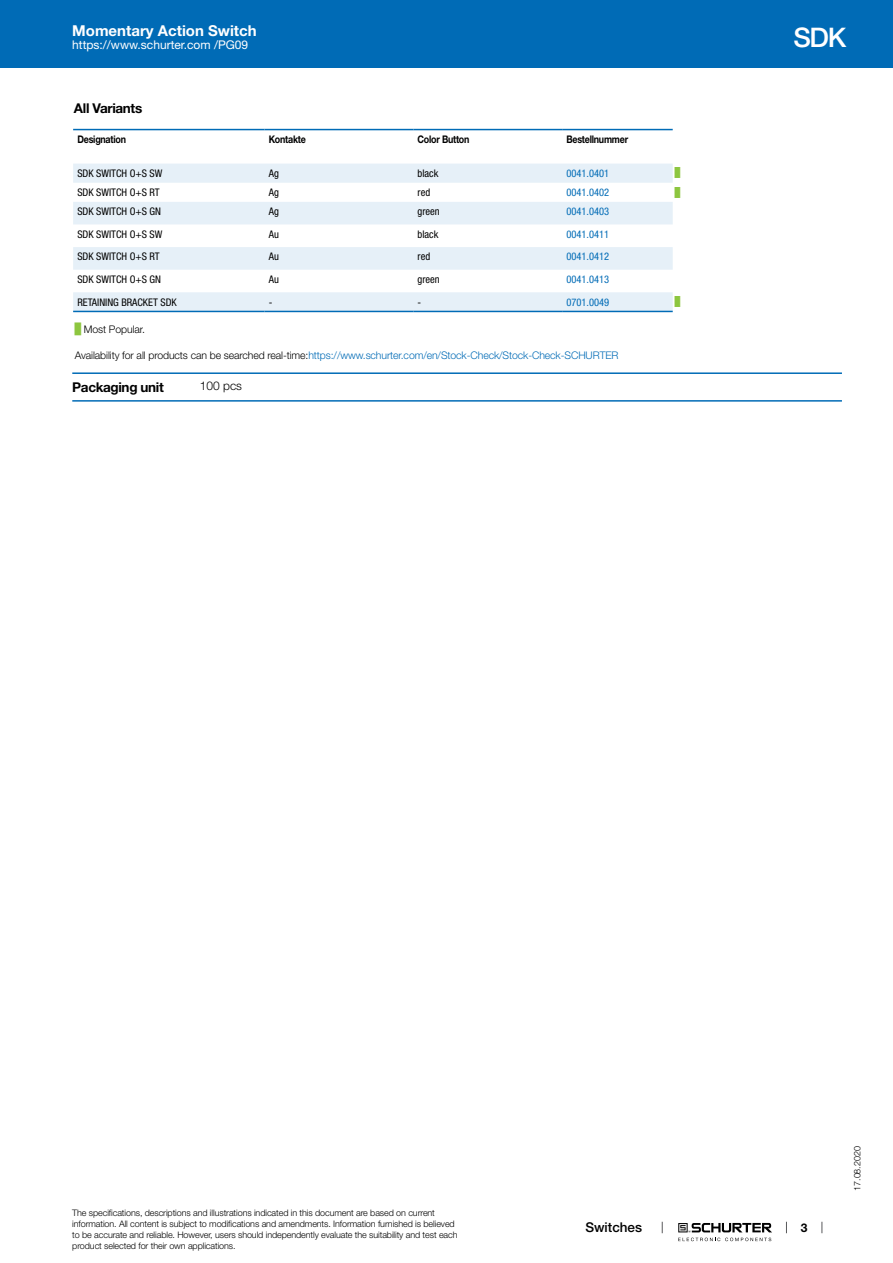
<style>
.page{position:relative;width:893px;height:1263px;background:#fff}
.page>*{position:absolute;margin:0;border:0;box-sizing:border-box;transform-origin:0 0}
.t1{font:500 27px "Helvetica Neue LT";color:#fff}
.t2{font:700 15px "Helvetica Neue LT";color:#fff}
.t3{font:700 13.5px "Helvetica Neue LT";letter-spacing:-.025em;color:#000}
.t4{font:500 13.5px "Helvetica Neue LT";color:#000}
.t5{font:12px "Helvetica Neue LT";color:#fff}
.t6{font:300 12px "Helvetica Neue LT";color:#000}
.t7{font:700 12px "Helvetica Neue LT";color:#000}
.t8{font:condensed 10.5px "Helvetica Neue LT";color:#000}
.t9{font:300 10.5px "Helvetica Neue LT";letter-spacing:-.01em;color:#006bb6}
.t10{font:condensed 10.5px "Helvetica Neue LT";color:#006bb6}
.t11{font:700 10.5px "Helvetica Neue LT";letter-spacing:-.025em;color:#000;scale:.85 1}
.t12{font:300 10.5px "Helvetica Neue LT";letter-spacing:-.01em;color:#000}
.t13{font:300 9px/10.8px "Helvetica Neue LT";letter-spacing:-.01em;color:#000}
.t14{font:9px "Arial Unicode MS";color:#8dc63f}
.s1{font-family:"Arial Unicode MS";font-weight:400;color:#8dc63f}
.s2{color:#000}
</style>
<div class="page">
<svg style="left:678px;top:1223px;width:94px;height:18px"></svg>
<div style="left:0;top:0;width:893px;height:68px;background:#006bb6"></div>
<svg style="left:73px;top:130px;width:600px;height:183px"></svg>
<svg style="left:73px;top:164px;width:600px;height:147px;fill:#e6f0f8"></svg>
<hr style="left:73px;top:129px;width:191px;height:1px;background:#006bb6">
<hr style="left:264px;top:129px;width:149px;height:1px;background:#006bb6">
<hr style="left:413px;top:129px;width:149px;height:1px;background:#006bb6">
<hr style="left:562px;top:129px;width:111px;height:1px;background:#006bb6">
<hr style="left:73px;top:311px;width:191px;height:1px;background:#006bb6">
<hr style="left:264px;top:311px;width:149px;height:1px;background:#006bb6">
<hr style="left:413px;top:311px;width:149px;height:1px;background:#006bb6">
<hr style="left:562px;top:311px;width:111px;height:1px;background:#006bb6">
<hr style="left:72px;top:372px;width:770px;height:2px;background:#006bb6">
<hr style="left:72px;top:400px;width:770px;height:2px;background:#006bb6">
<h2 class="t2" style="left:72px;top:21px;width:186px">Momentary Action Switch</h2>
<h3 class="t5" style="left:72px;top:38px;width:178px">https://www.schurter.com /PG09</h3>
<h3 class="t3" style="left:74px;top:99px;width:70px">All Variants</h3>
<p class="t11" style="left:77px;top:133px;width:59px">Designation</p>
<p class="t11" style="left:269px;top:133px;width:45px">Kontakte</p>
<p class="t11" style="left:418px;top:133px;width:63px">Color Button</p>
<p class="t11" style="left:566px;top:133px;width:74px">Bestellnummer</p>
<p class="t8" style="left:77px;top:167px;width:87px">SDK SWITCH O+S SW</p>
<p class="t8" style="left:269px;top:167px;width:12px">Ag</p>
<p class="t8" style="left:418px;top:167px;width:22px">black</p>
<p class="t10" style="left:566px;top:167px;width:44px">0041.0401</p>
<p class="t14" style="left:675px;top:167px;width:7px">█</p>
<p class="t8" style="left:77px;top:186px;width:84px">SDK SWITCH O+S RT</p>
<p class="t8" style="left:269px;top:186px;width:12px">Ag</p>
<p class="t8" style="left:418px;top:186px;width:14px">red</p>
<p class="t10" style="left:566px;top:186px;width:44px">0041.0402</p>
<p class="t14" style="left:675px;top:186px;width:7px">█</p>
<p class="t8" style="left:77px;top:205px;width:85px">SDK SWITCH O+S GN</p>
<p class="t8" style="left:269px;top:205px;width:12px">Ag</p>
<p class="t8" style="left:418px;top:205px;width:24px">green</p>
<p class="t10" style="left:566px;top:205px;width:44px">0041.0403</p>
<p class="t8" style="left:77px;top:228px;width:87px">SDK SWITCH O+S SW</p>
<p class="t8" style="left:269px;top:228px;width:12px">Au</p>
<p class="t8" style="left:418px;top:228px;width:22px">black</p>
<p class="t10" style="left:566px;top:228px;width:44px">0041.0411</p>
<p class="t8" style="left:77px;top:251px;width:84px">SDK SWITCH O+S RT</p>
<p class="t8" style="left:269px;top:251px;width:12px">Au</p>
<p class="t8" style="left:418px;top:251px;width:14px">red</p>
<p class="t10" style="left:566px;top:251px;width:44px">0041.0412</p>
<p class="t8" style="left:77px;top:273px;width:85px">SDK SWITCH O+S GN</p>
<p class="t8" style="left:269px;top:273px;width:12px">Au</p>
<p class="t8" style="left:418px;top:273px;width:24px">green</p>
<p class="t10" style="left:566px;top:273px;width:44px">0041.0413</p>
<p class="t8" style="left:77px;top:296px;width:101px">RETAINING BRACKET SDK</p>
<p class="t8" style="left:269px;top:296px;width:5px">-</p>
<p class="t8" style="left:418px;top:296px;width:5px">-</p>
<p class="t10" style="left:566px;top:296px;width:44px">0701.0049</p>
<p class="t14" style="left:675px;top:295px;width:7px">█</p>
<p class="t12" style="left:75px;top:322px;width:72px"><span class="s1">█</span> Most Popular.</p>
<p class="t9" style="left:75px;top:348px;width:545px"><span class="s2">Availability for all products can be searched real-time:</span>https://www.schurter.com/en/Stock-Check/Stock-Check-SCHURTER</p>
<h3 class="t3" style="left:72px;top:378px;width:93px">Packaging unit</h3>
<h3 class="t6" style="left:200px;top:379px;width:44px">100 pcs</h3>
<h1 class="t1" style="left:793px;top:21px;width:54px">SDK</h1>
<p class="t13" style="left:72px;top:1207px;width:387px">The specifications, descriptions and illustrations indicated in this document are based on current information. All content is subject to modifications and amendments. Information furnished is believed to be accurate and reliable. However, users should independently evaluate the suitability and test each product selected for their own applications.</p>
<h3 class="t4" style="left:585px;top:1219px;width:58px">Switches</h3>
<h3 class="t7" style="left:801px;top:1220px;width:8px">3</h3>
<p class="t13" style="left:852px;top:1191px;width:46px;rotate:-90deg">17.08.2020</p>
</div>
